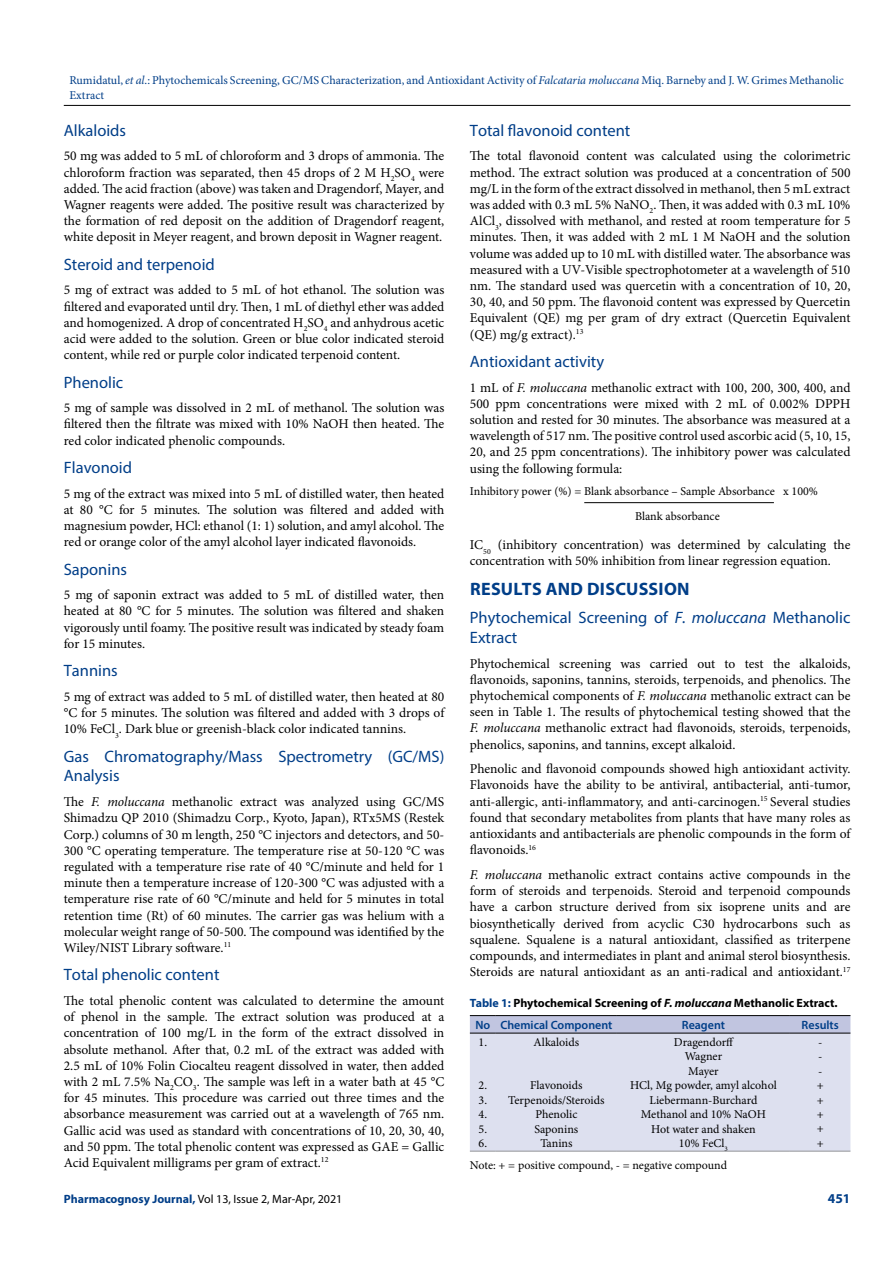
<style>
.page{position:relative;width:893px;height:1263px;background:#fff}
.page>*{position:absolute;margin:0;border:0;box-sizing:border-box;transform-origin:0 0}
.t1{font:700 18px "Myriad Pro";letter-spacing:.02em;color:#003e88}
.t2{font:16.5px/19.8px "Myriad Pro";color:#003e88}
.t3{font:13.5px/16.2px "Minion Pro";color:#000;text-align:justify}
.t4{font:700 13.5px "Myriad Pro";color:#003e88}
.t5{font:12px/14.4px "Minion Pro";letter-spacing:-.005em;color:#000;text-align:justify}
.t6{font:12px/14.4px "Minion Pro";color:#003e88}
.t7{font:700 12px "Myriad Pro";color:#000}
.t8{font:12px "Myriad Pro";color:#000}
.t9{font:600 12px "Myriad Pro";color:#003e88}
.s1{font-style:italic}
.s2{font-weight:700;color:#003e88}
.s3{color:#003e88}
</style>
<div class="page">
<hr style="left:64px;top:105px;width:786px;height:1px;background:#000">
<hr style="left:584px;top:502px;width:190px;height:1px;background:#000">
<svg style="left:470px;top:1015px;width:380px;height:137px;background:#d6d9e9"></svg>
<hr style="left:496px;top:1151px;width:121px;height:1px;background:#939598">
<hr style="left:617px;top:1151px;width:173px;height:1px;background:#939598">
<hr style="left:790px;top:1151px;width:60px;height:1px;background:#939598">
<p class="t6" style="left:69px;top:73px;width:776px">Rumidatul, <span class="s1">et al</span>.: Phytochemicals Screening, GC/MS Characterization, and Antioxidant Activity of <span class="s1">Falcataria moluccana</span> Miq. Barneby and J. W. Grimes Methanolic<br>Extract</p>
<p class="t2" style="left:64px;top:120px;width:64px">Alkaloids</p>
<p class="t3" style="left:64px;top:148px;width:382px">50 mg was added to 5 mL of chloroform and 3 drops of ammonia. The chloroform fraction was separated, then 45 drops of 2 M H<sub>2</sub>SO<sub>4</sub> were added. The acid fraction (above) was taken and Dragendorf, Mayer, and Wagner reagents were added. The positive result was characterized by the formation of red deposit on the addition of Dragendorf reagent, white deposit in Meyer reagent, and brown deposit in Wagner reagent.</p>
<p class="t2" style="left:64px;top:254px;width:153px">Steroid and terpenoid</p>
<p class="t3" style="left:64px;top:282px;width:382px">5 mg of extract was added to 5 mL of hot ethanol. The solution was filtered and evaporated until dry. Then, 1 mL of diethyl ether was added and homogenized. A drop of concentrated H<sub>2</sub>SO<sub>4</sub> and anhydrous acetic acid were added to the solution. Green or blue color indicated steroid content, while red or purple color indicated terpenoid content.</p>
<p class="t2" style="left:64px;top:372px;width:61px">Phenolic</p>
<p class="t3" style="left:64px;top:400px;width:382px">5 mg of sample was dissolved in 2 mL of methanol. The solution was filtered then the filtrate was mixed with 10% NaOH then heated. The red color indicated phenolic compounds.</p>
<p class="t2" style="left:64px;top:457px;width:70px">Flavonoid</p>
<p class="t3" style="left:64px;top:485px;width:382px">5 mg of the extract was mixed into 5 mL of distilled water, then heated at 80 °C for 5 minutes. The solution was filtered and added with magnesium powder, HCl: ethanol (1: 1) solution, and amyl alcohol. The red or orange color of the amyl alcohol layer indicated flavonoids.</p>
<p class="t2" style="left:64px;top:559px;width:65px">Saponins</p>
<p class="t3" style="left:64px;top:587px;width:382px">5 mg of saponin extract was added to 5 mL of distilled water, then heated at 80 °C for 5 minutes. The solution was filtered and shaken vigorously until foamy. The positive result was indicated by steady foam for 15 minutes.</p>
<p class="t2" style="left:64px;top:660px;width:56px">Tannins</p>
<p class="t3" style="left:64px;top:688px;width:382px">5 mg of extract was added to 5 mL of distilled water, then heated at 80 °C for 5 minutes. The solution was filtered and added with 3 drops of 10% FeCl<sub>3</sub>. Dark blue or greenish-black color indicated tannins.</p>
<p class="t2" style="left:64px;top:746px;width:382px">Gas Chromatography/Mass Spectrometry (GC/MS)<br>Analysis</p>
<p class="t3" style="left:64px;top:794px;width:382px">The <span class="s1">F. moluccana</span> methanolic extract was analyzed using GC/MS Shimadzu QP 2010 (Shimadzu Corp., Kyoto, Japan), RTx5MS (Restek Corp.) columns of 30 m length, 250 °C injectors and detectors, and 50- 300 °C operating temperature. The temperature rise at 50-120 °C was regulated with a temperature rise rate of 40 °C/minute and held for 1 minute then a temperature increase of 120-300 °C was adjusted with a temperature rise rate of 60 °C/minute and held for 5 minutes in total retention time (Rt) of 60 minutes. The carrier gas was helium with a molecular weight range of 50-500. The compound was identified by the Wiley/NIST Library software.<sup>11</sup></p>
<p class="t2" style="left:64px;top:964px;width:157px">Total phenolic content</p>
<p class="t3" style="left:64px;top:992px;width:382px">The total phenolic content was calculated to determine the amount of phenol in the sample. The extract solution was produced at a concentration of 100 mg/L in the form of the extract dissolved in absolute methanol. After that, 0.2 mL of the extract was added with 2.5 mL of 10% Folin Ciocalteu reagent dissolved in water, then added with 2 mL 7.5% Na<sub>2</sub>CO<sub>3</sub>. The sample was left in a water bath at 45 °C for 45 minutes. This procedure was carried out three times and the absorbance measurement was carried out at a wavelength of 765 nm.<br>Gallic acid was used as standard with concentrations of 10, 20, 30, 40, and 50 ppm. The total phenolic content was expressed as GAE = Gallic Acid Equivalent milligrams per gram of extract.<sup>12</sup></p>
<p class="t8" style="left:64px;top:1191px;width:280px"><span class="s2">Pharmacognosy Journal,</span> Vol 13, Issue 2, Mar-Apr, 2021</p>
<p class="t2" style="left:470px;top:120px;width:162px">Total flavonoid content</p>
<p class="t3" style="left:470px;top:148px;width:382px">The total flavonoid content was calculated using the colorimetric method. The extract solution was produced at a concentration of 500 mg/L in the form of the extract dissolved in methanol, then 5 mL extract was added with 0.3 mL 5% NaNO<sub>2</sub>. Then, it was added with 0.3 mL 10% AlCl<sub>3</sub>, dissolved with methanol, and rested at room temperature for 5 minutes. Then, it was added with 2 mL 1 M NaOH and the solution volume was added up to 10 mL with distilled water. The absorbance was measured with a UV-Visible spectrophotometer at a wavelength of 510 nm. The standard used was quercetin with a concentration of 10, 20, 30, 40, and 50 ppm. The flavonoid content was expressed by Quercetin Equivalent (QE) mg per gram of dry extract (Quercetin Equivalent (QE) mg/g extract).<sup>13</sup></p>
<p class="t2" style="left:470px;top:351px;width:136px">Antioxidant activity</p>
<p class="t3" style="left:470px;top:379px;width:382px">1 mL of <span class="s1">F. moluccana</span> methanolic extract with 100, 200, 300, 400, and 500 ppm concentrations were mixed with 2 mL of 0.002% DPPH solution and rested for 30 minutes. The absorbance was measured at a wavelength of 517 nm. The positive control used ascorbic acid (5, 10, 15, 20, and 25 ppm concentrations). The inhibitory power was calculated using the following formula:</p>
<p class="t5" style="left:635px;top:479px;width:184px;line-height:24.8px;text-indent:-165px">Inhibitory power (%) = Blank absorbance – Sample Absorbance x 100%<br>Blank absorbance</p>
<p class="t3" style="left:470px;top:537px;width:382px">IC<sub>50</sub> (inhibitory concentration) was determined by calculating the concentration with 50% inhibition from linear regression equation.</p>
<h1 class="t1" style="left:470px;top:577px;width:221px">RESULTS AND DISCUSSION</h1>
<p class="t2" style="left:470px;top:607px;width:382px">Phytochemical Screening of <span class="s1">F. moluccana</span> Methanolic<br>Extract</p>
<p class="t3" style="left:470px;top:655px;width:382px">Phytochemical screening was carried out to test the alkaloids, flavonoids, saponins, tannins, steroids, terpenoids, and phenolics. The phytochemical components of <span class="s1">F. moluccana</span> methanolic extract can be seen in Table 1. The results of phytochemical testing showed that the <span class="s1">F. moluccana</span> methanolic extract had flavonoids, steroids, terpenoids, phenolics, saponins, and tannins, except alkaloid.</p>
<p class="t3" style="left:470px;top:761px;width:382px">Phenolic and flavonoid compounds showed high antioxidant activity.<br>Flavonoids have the ability to be antiviral, antibacterial, anti-tumor, anti-allergic, anti-inflammatory, and anti-carcinogen.<sup>15</sup> Several studies found that secondary metabolites from plants that have many roles as antioxidants and antibacterials are phenolic compounds in the form of flavonoids.<sup>16</sup></p>
<p class="t3" style="left:470px;top:867px;width:382px"><span class="s1">F. moluccana</span> methanolic extract contains active compounds in the form of steroids and terpenoids. Steroid and terpenoid compounds have a carbon structure derived from six isoprene units and are biosynthetically derived from acyclic C30 hydrocarbons such as squalene. Squalene is a natural antioxidant, classified as triterpene compounds, and intermediates in plant and animal sterol biosynthesis.<br>Steroids are natural antioxidant as an anti-radical and antioxidant.<sup>17</sup></p>
<p class="t7" style="left:470px;top:995px;width:369px"><span class="s3">Table 1:</span> Phytochemical Screening of <span class="s1">F. moluccana</span> Methanolic Extract.</p>
<p class="t9" style="left:475px;top:1017px;width:138px">No Chemical Component</p>
<p class="t9" style="left:682px;top:1017px;width:45px">Reagent</p>
<p class="t9" style="left:802px;top:1017px;width:39px">Results</p>
<p class="t5" style="left:479px;top:1035px;width:10px">1.</p>
<p class="t5" style="left:479px;top:1078px;width:10px">2.<br>3.<br>4.<br>5.<br>6.</p>
<p class="t5" style="left:534px;top:1035px;width:47px">Alkaloids</p>
<p class="t5" style="left:508px;top:1078px;width:98px;text-align:center">Flavonoids<br>Terpenoids/Steroids<br>Phenolic<br>Saponins<br>Tanins</p>
<p class="t5" style="left:630px;top:1035px;width:148px;text-align:center">Dragendorff<br>Wagner<br>Mayer<br>HCl, Mg powder, amyl alcohol<br>Liebermann-Burchard<br>Methanol and 10% NaOH<br>Hot water and shaken<br>10% FeCl<sub>3</sub></p>
<p class="t5" style="left:817px;top:1035px;width:8px">- - - + + + + +</p>
<p class="t5" style="left:470px;top:1158px;width:259px">Note: + = positive compound, - = negative compound</p>
<p class="t4" style="left:828px;top:1189px;width:24px">451</p>
</div>
